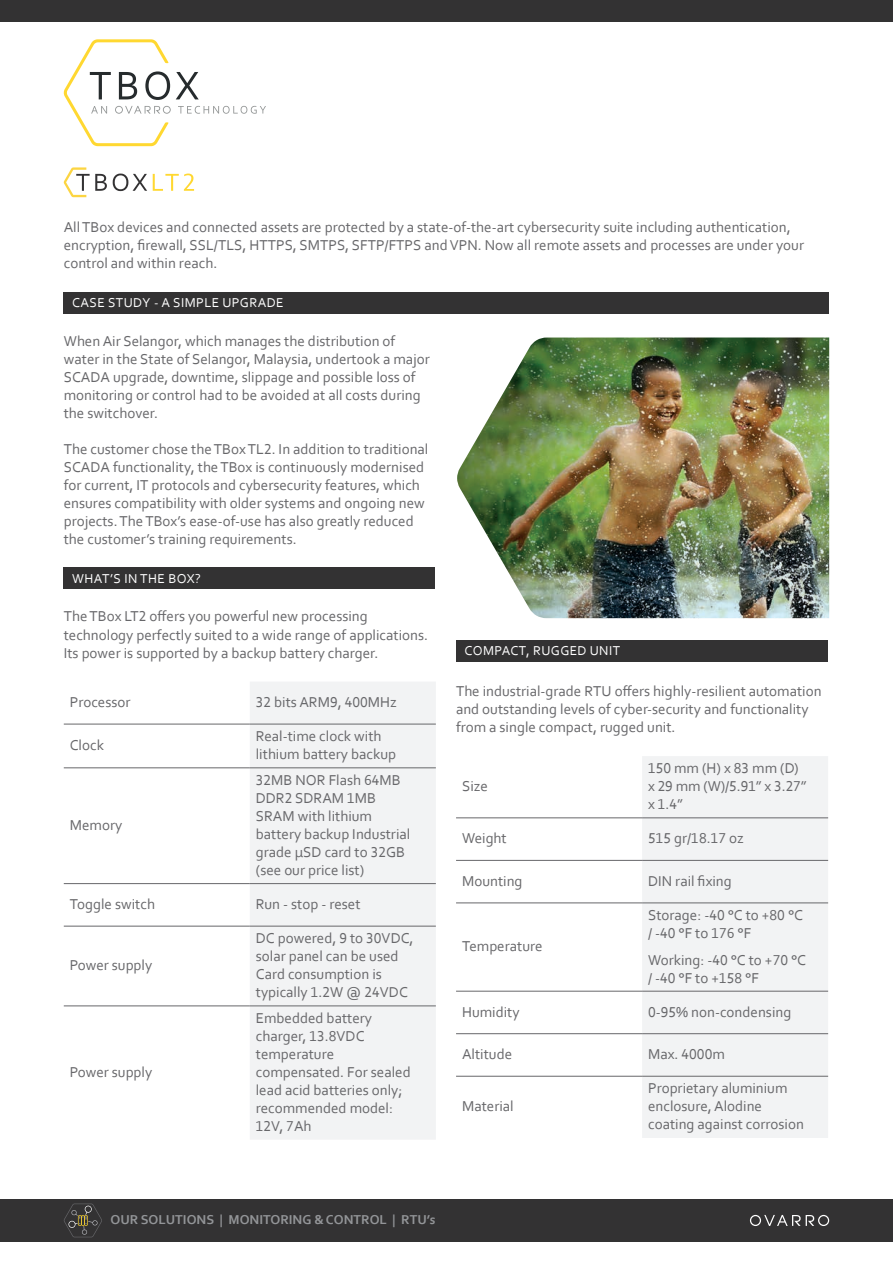
<style>
.page{position:relative;width:893px;height:1263px;background:#fff}
.page>*{position:absolute;margin:0;border:0;box-sizing:border-box;transform-origin:0 0}
.t1{font:15px/18px "Corbel";color:#67676a}
.t2{font:13.5px "Corbel";letter-spacing:.03em;color:#fff}
.t3{font:700 13.5px "Corbel";color:#939598}
</style>
<div class="page">
<div style="left:0;top:0;width:893px;height:21px;background:#333233"></div>
<div style="left:0;top:1199px;width:893px;height:43px;background:#333233"></div>
<svg style="left:750px;top:1215px;width:79px;height:11px"></svg>
<svg style="left:64px;top:39px;width:202px;height:107px"></svg>
<svg style="left:113px;top:174px;width:34px;height:17px"></svg>
<svg style="left:153px;top:174px;width:41px;height:17px"></svg>
<svg style="left:64px;top:167px;width:43px;height:30px"></svg>
<div style="left:64px;top:292px;width:765px;height:22px;background:#333233"></div>
<div style="left:64px;top:567px;width:371px;height:22px;background:#333233"></div>
<div style="left:456px;top:640px;width:371px;height:22px;background:#333233"></div>
<svg style="left:64px;top:1203px;width:38px;height:34px"></svg>
<div style="left:250px;top:682px;width:186px;height:457px;background:#f2f3f4"></div>
<hr style="left:64px;top:724px;width:186px;height:1px;background:#67676a">
<hr style="left:250px;top:724px;width:186px;height:1px;background:#67676a">
<hr style="left:64px;top:767px;width:186px;height:1px;background:#67676a">
<hr style="left:250px;top:767px;width:186px;height:1px;background:#67676a">
<hr style="left:64px;top:883px;width:186px;height:1px;background:#67676a">
<hr style="left:250px;top:883px;width:186px;height:1px;background:#67676a">
<hr style="left:64px;top:926px;width:186px;height:1px;background:#67676a">
<hr style="left:250px;top:926px;width:186px;height:1px;background:#67676a">
<hr style="left:64px;top:1005px;width:186px;height:1px;background:#67676a">
<hr style="left:250px;top:1005px;width:186px;height:1px;background:#67676a">
<div style="left:642px;top:756px;width:186px;height:382px;background:#f2f3f4"></div>
<hr style="left:456px;top:817px;width:186px;height:1px;background:#67676a">
<hr style="left:642px;top:817px;width:186px;height:1px;background:#67676a">
<hr style="left:456px;top:860px;width:186px;height:1px;background:#67676a">
<hr style="left:642px;top:860px;width:186px;height:1px;background:#67676a">
<hr style="left:456px;top:902px;width:186px;height:1px;background:#67676a">
<hr style="left:642px;top:902px;width:186px;height:1px;background:#67676a">
<hr style="left:456px;top:991px;width:186px;height:1px;background:#67676a">
<hr style="left:642px;top:991px;width:186px;height:1px;background:#67676a">
<hr style="left:456px;top:1033px;width:186px;height:1px;background:#67676a">
<hr style="left:642px;top:1033px;width:186px;height:1px;background:#67676a">
<hr style="left:456px;top:1076px;width:186px;height:1px;background:#67676a">
<hr style="left:642px;top:1076px;width:186px;height:1px;background:#67676a">
<img style="left:457px;top:337px;width:372px;height:281px">
<p class="t1" style="left:64px;top:218px;width:742px">All TBox devices and connected assets are protected by a state-of-the-art cybersecurity suite including authentication, encryption, firewall, SSL/TLS, HTTPS, SMTPS, SFTP/FTPS and VPN. Now all remote assets and processes are under your control and within reach.</p>
<p class="t2" style="left:72px;top:294px;width:213px">CASE STUDY - A SIMPLE UPGRADE</p>
<p class="t1" style="left:64px;top:331px;width:368px">When Air Selangor, which manages the distribution of water in the State of Selangor, Malaysia, undertook a major SCADA upgrade, downtime, slippage and possible loss of monitoring or control had to be avoided at all costs during the switchover.</p>
<p class="t1" style="left:64px;top:439px;width:366px">The customer chose the TBox TL2. In addition to traditional SCADA functionality, the TBox is continuously modernised for current, IT protocols and cybersecurity features, which ensures compatibility with older systems and ongoing new projects. The TBox’s ease-of-use has also greatly reduced the customer’s training requirements.</p>
<p class="t2" style="left:72px;top:570px;width:130px">WHAT’S IN THE BOX?</p>
<p class="t1" style="left:64px;top:607px;width:366px">The TBox LT2 offers you powerful new processing technology perfectly suited to a wide range of applications.<br>Its power is supported by a backup battery charger.</p>
<p class="t1" style="left:70px;top:693px;width:62px">Processor</p>
<p class="t1" style="left:256px;top:693px;width:142px">32 bits ARM9, 400MHz</p>
<p class="t1" style="left:70px;top:736px;width:36px">Clock</p>
<p class="t1" style="left:256px;top:727px;width:142px">Real-time clock with lithium battery backup</p>
<p class="t1" style="left:70px;top:816px;width:54px">Memory</p>
<p class="t1" style="left:256px;top:771px;width:156px">32MB NOR Flash 64MB<br>DDR2 SDRAM 1MB<br>SRAM with lithium battery backup Industrial grade µSD card to 32GB (see our price list)</p>
<p class="t1" style="left:70px;top:895px;width:87px">Toggle switch</p>
<p class="t1" style="left:256px;top:895px;width:106px">Run - stop - reset</p>
<p class="t1" style="left:70px;top:956px;width:84px">Power supply</p>
<p class="t1" style="left:70px;top:1063px;width:84px">Power supply</p>
<p class="t1" style="left:256px;top:929px;width:159px">DC powered, 9 to 30VDC, solar panel can be used<br>Card consumption is typically 1.2W @ 24VDC</p>
<p class="t1" style="left:256px;top:1009px;width:156px">Embedded battery charger, 13.8VDC temperature compensated. For sealed lead acid batteries only; recommended model:<br>12V, 7Ah</p>
<p class="t2" style="left:464px;top:643px;width:157px">COMPACT, RUGGED UNIT</p>
<p class="t1" style="left:456px;top:682px;width:367px">The industrial-grade RTU offers highly-resilient automation and outstanding levels of cyber-security and functionality from a single compact, rugged unit.</p>
<p class="t1" style="left:462px;top:777px;width:27px">Size</p>
<p class="t1" style="left:648px;top:759px;width:160px">150 mm (H) x 83 mm (D) x 29 mm (W)/5.91” x 3.27” x 1.4”</p>
<p class="t1" style="left:462px;top:829px;width:46px">Weight</p>
<p class="t1" style="left:648px;top:829px;width:97px">515 gr/18.17 oz</p>
<p class="t1" style="left:462px;top:871px;width:62px">Mounting</p>
<p class="t1" style="left:648px;top:871px;width:85px">DIN rail fixing</p>
<p class="t1" style="left:462px;top:937px;width:82px">Temperature</p>
<p class="t1" style="left:648px;top:906px;width:156px">Storage: -40 °C to +80 °C / -40 °F to 176 °F</p>
<p class="t1" style="left:648px;top:950px;width:159px">Working: -40 °C to +70 °C / -40 °F to +158 °F</p>
<p class="t1" style="left:462px;top:1002px;width:59px">Humidity</p>
<p class="t1" style="left:648px;top:1002px;width:145px">0-95% non-condensing</p>
<p class="t1" style="left:462px;top:1045px;width:52px">Altitude</p>
<p class="t1" style="left:648px;top:1045px;width:78px">Max. 4000m</p>
<p class="t1" style="left:462px;top:1097px;width:53px">Material</p>
<p class="t1" style="left:648px;top:1079px;width:157px">Proprietary aluminium enclosure, Alodine coating against corrosion</p>
<p class="t3" style="left:111px;top:1211px;width:326px">OUR SOLUTIONS | MONITORING &amp; CONTROL | RTU’s</p>
</div>
